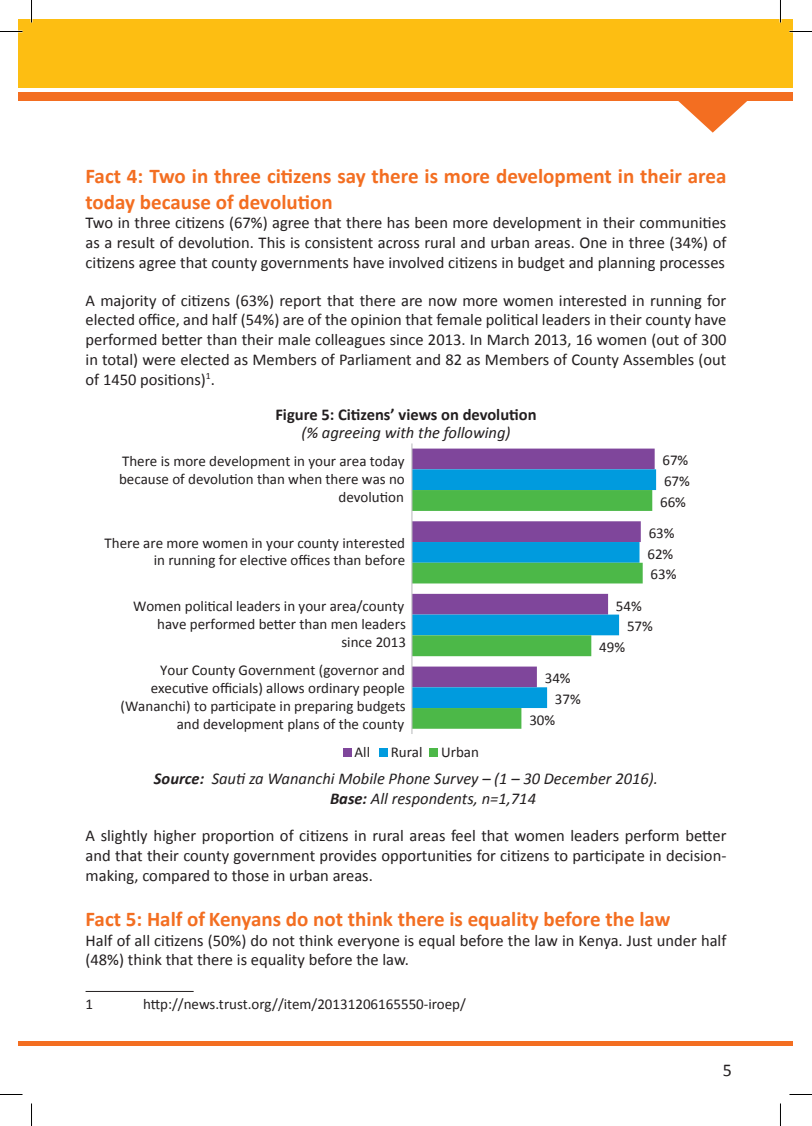
<style>
.page{position:relative;width:812px;height:1126px;background:#fff}
.page>*{position:absolute;margin:0;border:0;box-sizing:border-box;transform-origin:0 0}
.t1{font:700 21px/25.2px "Calibri";color:#f36e21}
.t2{font:18px "Calibri";color:#231f20}
.t3{font:16.5px/19.8px "Calibri";color:#231f20;text-align:justify}
.t4{font:italic 16.5px "Calibri";color:#231f20}
.t5{font:700 16.5px "Calibri";color:#231f20}
.t6{font:15px/17.9px "Calibri";color:#231f20;text-align:right}
.s1{font-weight:700}
</style>
<div class="page">
<div style="left:19px;top:19px;width:12px;height:68px;background:#fdbe12"></div>
<div style="left:19px;top:93px;width:12px;height:8px;background:#f36e21"></div>
<div style="left:19px;top:1041px;width:13px;height:5px;background:#f36e21"></div>
<div style="left:32px;top:19px;width:760px;height:68px;background:#fdbe12"></div>
<div style="left:32px;top:93px;width:761px;height:8px;background:#f36e21"></div>
<svg style="left:678px;top:101px;width:69px;height:32px"></svg>
<div style="left:31px;top:1041px;width:761px;height:5px;background:#f36e21"></div>
<div style="left:412px;top:449px;width:242px;height:20px;background:#7f469b"></div>
<div style="left:412px;top:469px;width:244px;height:42px;background:#009bde"></div>
<svg style="left:412px;top:490px;width:240px;height:239px"></svg>
<hr style="left:411px;top:443px;width:1px;height:291px;background:#bcbdc0">
<div style="left:343px;top:748px;width:8px;height:8px;background:#7f469b"></div>
<div style="left:379px;top:748px;width:8px;height:8px;background:#009bde"></div>
<div style="left:429px;top:748px;width:8px;height:8px;background:#4cb848"></div>
<hr style="left:86px;top:991px;width:108px;height:1px;background:#231f20">
<hr style="left:779px;top:0;width:2px;height:22px;background:#fff">
<svg style="left:0;top:31px;width:22px;height:1px"></svg>
<svg style="left:789px;top:31px;width:22px;height:1px"></svg>
<svg style="left:0;top:1094px;width:22px;height:1px"></svg>
<svg style="left:789px;top:1094px;width:22px;height:1px"></svg>
<svg style="left:31px;top:0;width:1px;height:22px"></svg>
<svg style="left:31px;top:1103px;width:1px;height:23px"></svg>
<svg style="left:780px;top:0;width:1px;height:22px"></svg>
<svg style="left:780px;top:1103px;width:1px;height:23px"></svg>
<p class="t1" style="left:86px;top:164px;width:642px">Fact 4: Two in three citizens say there is more development in their area today because of devolution</p>
<p class="t3" style="left:86px;top:213px;width:642px">Two in three citizens (67%) agree that there has been more development in their communities as a result of devolution. This is consistent across rural and urban areas. One in three (34%) of citizens agree that county governments have involved citizens in budget and planning processes</p>
<p class="t3" style="left:86px;top:290px;width:642px">A majority of citizens (63%) report that there are now more women interested in running for elected office, and half (54%) are of the opinion that female political leaders in their county have performed better than their male colleagues since 2013. In March 2013, 16 women (out of 300 in total) were elected as Members of Parliament and 82 as Members of County Assembles (out of 1450 positions)<sup>1</sup>.</p>
<p class="t5" style="left:275px;top:404px;width:263px">Figure 5: Citizens’ views on devolution</p>
<p class="t4" style="left:301px;top:421px;width:211px">(% agreeing with the following)</p>
<p class="t6" style="left:662px;top:451px;width:27px">67%</p>
<p class="t6" style="left:119px;top:452px;width:287px">There is more development in your area today because of devolution than when there was no devolution</p>
<p class="t6" style="left:105px;top:534px;width:302px">There are more women in your county interested in running for elective offices than before</p>
<p class="t6" style="left:133px;top:597px;width:274px">Women political leaders in your area/county have performed better than men leaders since 2013</p>
<p class="t6" style="left:120px;top:661px;width:287px">Your County Government (governor and executive officials) allows ordinary people (Wananchi) to participate in preparing budgets and development plans of the county</p>
<p class="t6" style="left:354px;top:743px;width:17px">All</p>
<p class="t6" style="left:390px;top:743px;width:90px">Rural Urban</p>
<p class="t4" style="left:154px;top:767px;width:505px"><span class="s1">Source:</span> Sauti za Wananchi Mobile Phone Survey – (1 – 30 December 2016).</p>
<p class="t4" style="left:330px;top:787px;width:207px"><span class="s1">Base:</span> All respondents, n=1,714</p>
<p class="t3" style="left:86px;top:826px;width:642px">A slightly higher proportion of citizens in rural areas feel that women leaders perform better and that their county government provides opportunities for citizens to participate in decision&shy;making, compared to those in urban areas.</p>
<p class="t1" style="left:86px;top:906px;width:586px">Fact 5: Half of Kenyans do not think there is equality before the law</p>
<p class="t3" style="left:86px;top:930px;width:642px">Half of all citizens (50%) do not think everyone is equal before the law in Kenya. Just under half (48%) think that there is equality before the law.</p>
<p class="t6" style="left:86px;top:996px;width:9px">1</p>
<p class="t6" style="left:143px;top:996px;width:324px">http://news.trust.org//item/20131206165550-iroep/</p>
<p class="t6" style="left:664px;top:472px;width:27px">67%</p>
<p class="t6" style="left:660px;top:493px;width:27px">66%</p>
<p class="t6" style="left:648px;top:524px;width:27px">63%</p>
<p class="t6" style="left:647px;top:545px;width:27px">62%</p>
<p class="t6" style="left:650px;top:566px;width:27px">63%</p>
<p class="t6" style="left:615px;top:597px;width:27px">54%</p>
<p class="t6" style="left:627px;top:617px;width:27px">57%</p>
<p class="t6" style="left:599px;top:638px;width:27px">49%</p>
<p class="t6" style="left:544px;top:669px;width:27px">34%</p>
<p class="t6" style="left:555px;top:690px;width:27px">37%</p>
<p class="t6" style="left:529px;top:711px;width:27px">30%</p>
<p class="t2" style="left:722px;top:1058px;width:11px">5</p>
</div>
